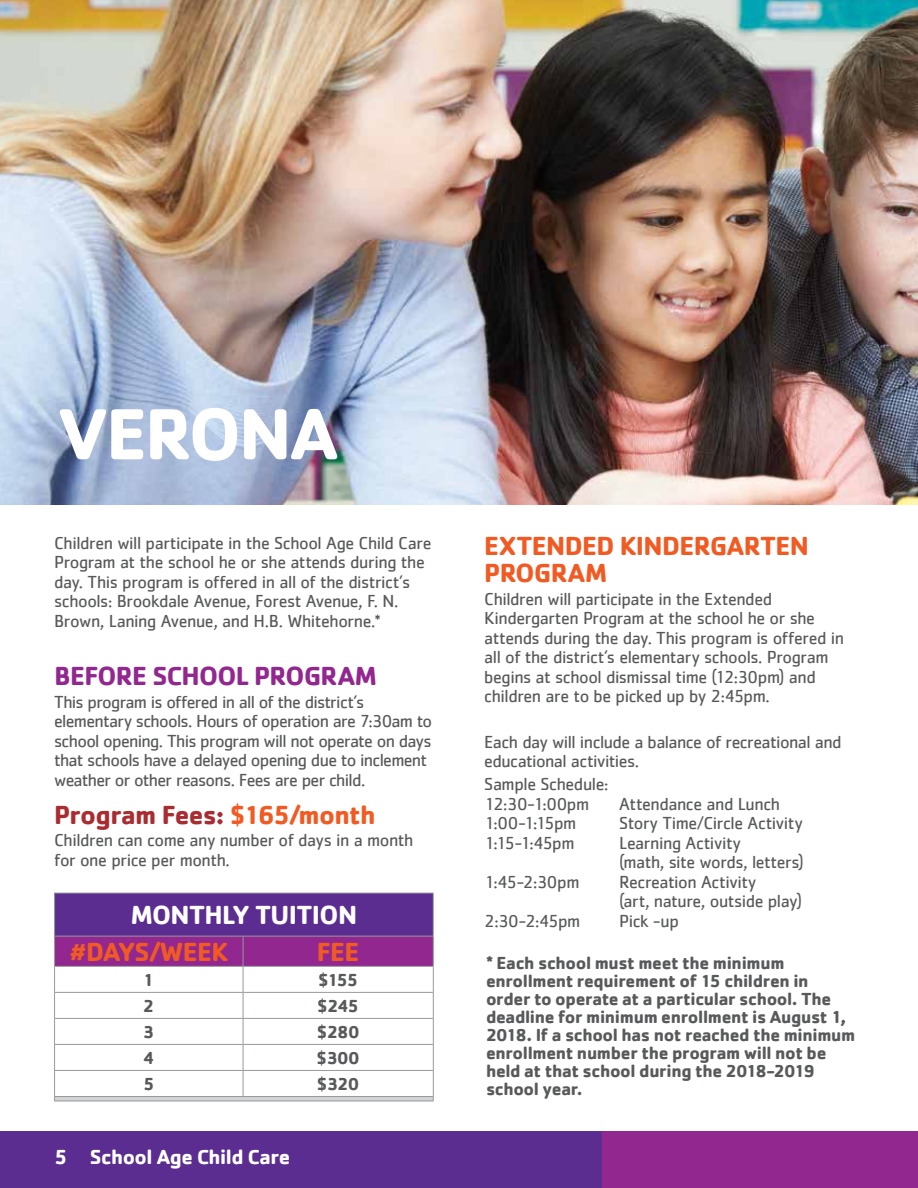
<style>
.page{position:relative;width:918px;height:1188px;background:#fff}
.page>*{position:absolute;margin:0;border:0;box-sizing:border-box;transform-origin:0 0}
.t1{font:700 75px "Cachet";letter-spacing:-.035em;color:#fff}
.t2{font:700 27px/27px "Cachet";letter-spacing:-.02em;color:#f15a22}
.t3{font:700 27px "Cachet";letter-spacing:-.025em;color:#a92c31}
.t4{font:700 27px "Cachet";letter-spacing:-.025em;color:#92278f}
.t5{font:700 27px "Cachet";letter-spacing:-.025em;color:#fff}
.t6{font:700 21px "Cachet";letter-spacing:-.02em;color:#fff}
.t7{font:18px/19.5px "Cachet";letter-spacing:-.025em;color:#58595b}
.t8{font:700 18px/18px "Cachet";letter-spacing:-.02em;color:#58595b}
.s1{color:#f15a22}
</style>
<div class="page">
<div style="left:0;top:1131px;width:603px;height:57px;background:#5c2d91"></div>
<div style="left:603px;top:1131px;width:315px;height:57px;background:#92278f"></div>
<div style="left:55px;top:893px;width:378px;height:43px;background:#5c2d91"></div>
<hr style="left:54px;top:893px;width:189px;height:1px;background:#97999c">
<hr style="left:243px;top:893px;width:191px;height:1px;background:#97999c">
<hr style="left:54px;top:1101px;width:189px;height:1px;background:#97999c">
<hr style="left:243px;top:1101px;width:191px;height:1px;background:#97999c">
<hr style="left:54px;top:893px;width:1px;height:43px;background:#97999c">
<hr style="left:433px;top:893px;width:1px;height:43px;background:#97999c">
<svg style="left:54px;top:936px;width:380px;height:165px"></svg>
<img style="left:0;top:0;width:918px;height:504px">
<h1 class="t1" style="left:57px;top:386px;width:283px">VERONA</h1>
<p class="t7" style="left:54px;top:533px;width:379px">Children will participate in the School Age Child Care Program at the school he or she attends during the day. This program is offered in all of the district’s schools: Brookdale Avenue, Forest Avenue, F. N.<br>Brown, Laning Avenue, and H.B. Whitehorne.*</p>
<h2 class="t4" style="left:54px;top:659px;width:324px">BEFORE SCHOOL PROGRAM</h2>
<p class="t7" style="left:54px;top:692px;width:379px">This program is offered in all of the district’s elementary schools. Hours of operation are 7:30am to school opening. This program will not operate on days that schools have a delayed opening due to inclement weather or other reasons. Fees are per child.</p>
<h2 class="t3" style="left:54px;top:797px;width:323px">Program Fees: <span class="s1">$165/month</span></h2>
<p class="t7" style="left:54px;top:830px;width:361px">Children can come any number of days in a month for one price per month.</p>
<h2 class="t5" style="left:131px;top:897px;width:228px">MONTHLY TUITION</h2>
<h2 class="t2" style="left:70px;top:937px;width:160px">#DAYS/WEEK</h2>
<h2 class="t2" style="left:317px;top:937px;width:44px">FEE</h2>
<p class="t8" style="left:143px;top:970px;width:13px">1</p>
<p class="t8" style="left:318px;top:970px;width:41px">$155</p>
<p class="t8" style="left:143px;top:996px;width:13px">2</p>
<p class="t8" style="left:317px;top:996px;width:43px">$245</p>
<p class="t8" style="left:143px;top:1022px;width:13px">3</p>
<p class="t8" style="left:317px;top:1022px;width:44px">$280</p>
<p class="t8" style="left:143px;top:1048px;width:13px">4</p>
<p class="t8" style="left:317px;top:1048px;width:45px">$300</p>
<p class="t8" style="left:143px;top:1074px;width:13px">5</p>
<p class="t8" style="left:317px;top:1074px;width:44px">$320</p>
<p class="t6" style="left:54px;top:1143px;width:238px">5 School Age Child Care</p>
<h2 class="t2" style="left:484px;top:532px;width:326px">EXTENDED KINDERGARTEN<br>PROGRAM</h2>
<p class="t7" style="left:484px;top:589px;width:361px">Children will participate in the Extended Kindergarten Program at the school he or she attends during the day. This program is offered in all of the district’s elementary schools. Program begins at school dismissal time (12:30pm) and children are to be picked up by 2:45pm.</p>
<p class="t7" style="left:484px;top:732px;width:359px">Each day will include a balance of recreational and educational activities.</p>
<p class="t7" style="left:484px;top:774px;width:126px">Sample Schedule:<br>12:30-1:00pm</p>
<p class="t7" style="left:619px;top:794px;width:162px">Attendance and Lunch</p>
<p class="t7" style="left:484px;top:813px;width:94px">1:00-1:15pm</p>
<p class="t7" style="left:619px;top:813px;width:185px">Story Time/Circle Activity</p>
<p class="t7" style="left:484px;top:833px;width:92px">1:15-1:45pm</p>
<p class="t7" style="left:619px;top:833px;width:186px">Learning Activity<br>(math, site words, letters)</p>
<p class="t7" style="left:484px;top:872px;width:97px">1:45-2:30pm</p>
<p class="t7" style="left:619px;top:872px;width:184px">Recreation Activity<br>(art, nature, outside play)</p>
<p class="t7" style="left:484px;top:911px;width:98px">2:30-2:45pm</p>
<p class="t7" style="left:619px;top:911px;width:61px">Pick -up</p>
<p class="t8" style="left:486px;top:953px;width:371px">* Each school must meet the minimum enrollment requirement of 15 children in order to operate at a particular school. The deadline for minimum enrollment is August 1, 2018. If a school has not reached the minimum enrollment number the program will not be held at that school during the 2018-2019 school year.</p>
</div>
